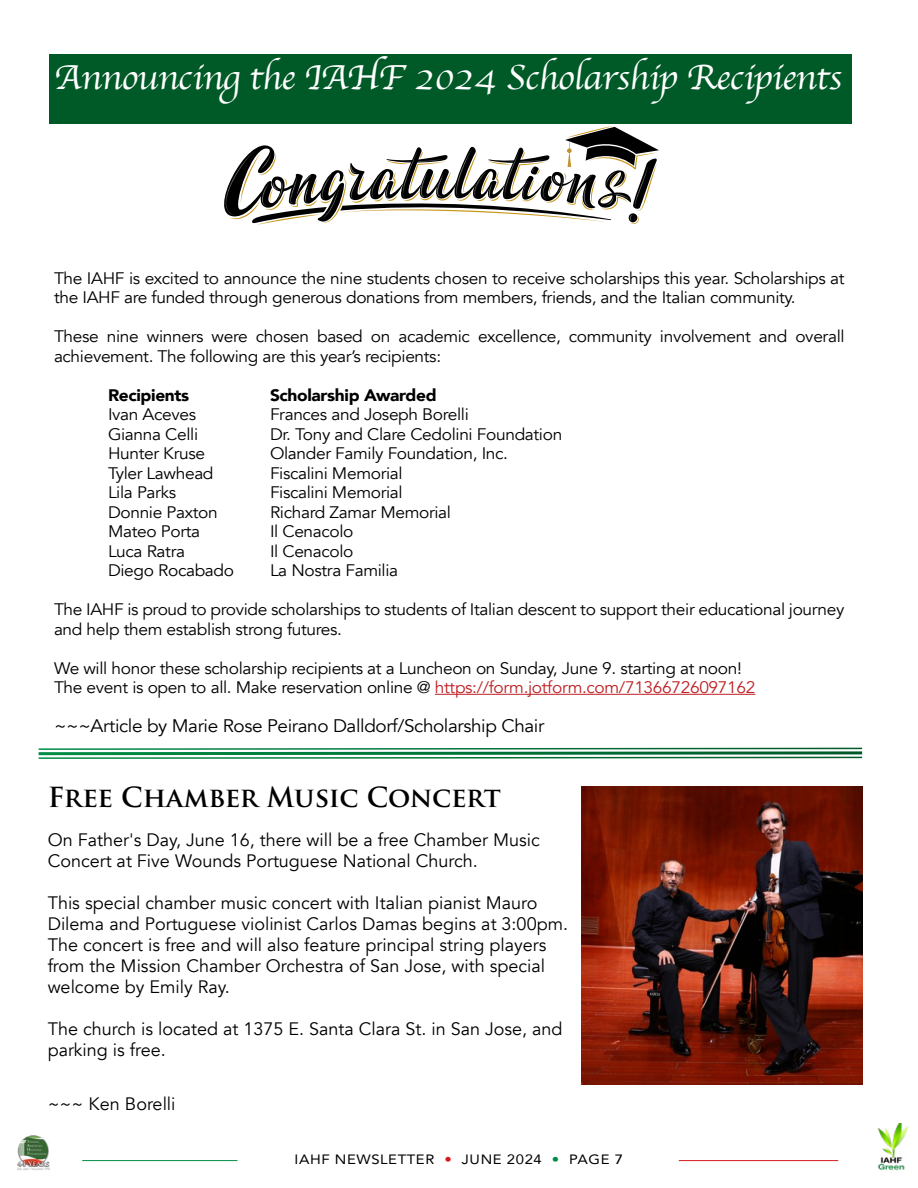
<style>
.page{position:relative;width:918px;height:1188px;background:#fff}
.page>*{position:absolute;margin:0;border:0;box-sizing:border-box;transform-origin:0 0}
.t1{font:36.3px "Apple Chancery";letter-spacing:-.02em;color:#fff;scale:1.04 1}
.t2{font:700 27px "Trajan Pro";letter-spacing:-.01em;color:#000}
.t3{font:18.15px "Avenir";letter-spacing:-.02em;color:#000;scale:1.04 1}
.t4{font:18px/21px "Avenir";color:#000}
.t5{font:16.65px/19.5px "Avenir";letter-spacing:-.02em;color:#000;scale:1.04 1}
.t6{font:900 16.65px "Avenir";letter-spacing:-.02em;color:#000;scale:1.04 1}
.t7{font:13.5px "Avenir";letter-spacing:.04em;color:#000;scale:1.1 1}
.s1{color:#be1f24}
.s2{color:#d71920}
.s3{color:#008c44}
.s4{font-weight:500}
</style>
<div class="page">
<div style="left:49px;top:54px;width:803px;height:69px;background:#005a27"></div>
<hr style="left:435px;top:694px;width:320px;height:1px;background:#be1f24">
<img style="left:581px;top:786px;width:281px;height:298px">
<svg style="left:224px;top:126px;width:435px;height:99px"></svg>
<svg style="left:38px;top:747px;width:825px;height:12px"></svg>
<img style="left:877px;top:1124px;width:32px;height:46px">
<hr style="left:82px;top:1160px;width:155px;height:1px;background:#008c44">
<hr style="left:679px;top:1160px;width:159px;height:1px;background:#d71920">
<img style="left:17px;top:1135px;width:33px;height:36px">
<h1 class="t1" style="left:54px;top:48px;width:759px">Announcing the IAHF 2024 Scholarship Recipients</h1>
<p class="t5" style="left:54px;top:268px;width:762px">The IAHF is excited to announce the nine students chosen to receive scholarships this year. Scholarships at the IAHF are funded through generous donations from members, friends, and the Italian community.</p>
<p class="t5" style="left:54px;top:327px;width:762px">These nine winners were chosen based on academic excellence, community involvement and overall achievement. The following are this year’s recipients:</p>
<p class="t6" style="left:108px;top:380px;width:80px">Recipients</p>
<p class="t6" style="left:270px;top:380px;width:162px">Scholarship Awarded</p>
<p class="t5" style="left:108px;top:405px;width:86px">Ivan Aceves</p>
<p class="t5" style="left:270px;top:405px;width:193px">Frances and Joseph Borelli</p>
<p class="t5" style="left:108px;top:424px;width:88px">Gianna Celli</p>
<p class="t5" style="left:270px;top:424px;width:283px">Dr. Tony and Clare Cedolini Foundation</p>
<p class="t5" style="left:108px;top:444px;width:95px">Hunter Kruse</p>
<p class="t5" style="left:270px;top:444px;width:230px">Olander Family Foundation, Inc.</p>
<p class="t5" style="left:108px;top:463px;width:103px">Tyler Lawhead</p>
<p class="t5" style="left:270px;top:463px;width:129px">Fiscalini Memorial</p>
<p class="t5" style="left:108px;top:483px;width:67px">Lila Parks</p>
<p class="t5" style="left:270px;top:483px;width:129px">Fiscalini Memorial</p>
<p class="t5" style="left:108px;top:502px;width:107px">Donnie Paxton</p>
<p class="t5" style="left:270px;top:502px;width:176px">Richard Zamar Memorial</p>
<p class="t5" style="left:108px;top:522px;width:90px">Mateo Porta</p>
<p class="t5" style="left:270px;top:522px;width:82px">Il Cenacolo</p>
<p class="t5" style="left:108px;top:541px;width:76px">Luca Ratra</p>
<p class="t5" style="left:270px;top:541px;width:82px">Il Cenacolo</p>
<p class="t5" style="left:108px;top:561px;width:123px">Diego Rocabado</p>
<p class="t5" style="left:270px;top:561px;width:125px">La Nostra Familia</p>
<p class="t5" style="left:54px;top:600px;width:762px">The IAHF is proud to provide scholarships to students of Italian descent to support their educational journey and help them establish strong futures.</p>
<p class="t5" style="left:54px;top:658px;width:676px">We will honor these scholarship recipients at a Luncheon on Sunday, June 9. starting at noon!<br>The event is open to all. Make reservation online @ <span class="s1">https://form.jotform.com/71366726097162</span></p>
<p class="t3" style="left:54px;top:715px;width:473px">~~~Article by Marie Rose Peirano Dalldorf/Scholarship Chair</p>
<h2 class="t2" style="left:48px;top:781px;width:455px">Free Chamber Music Concert</h2>
<p class="t4" style="left:48px;top:830px;width:494px">On Father's Day, June 16, there will be a free Chamber Music<br>Concert at Five Wounds Portuguese National Church.</p>
<p class="t4" style="left:48px;top:893px;width:522px">This special chamber music concert with Italian pianist Mauro Dilema and Portuguese violinist Carlos Damas begins at 3:00pm.<br>The concert is free and will also feature principal string players from the Mission Chamber Orchestra of San Jose, with special welcome by Emily Ray.</p>
<p class="t4" style="left:48px;top:1019px;width:516px">The church is located at 1375 E. Santa Clara St. in San Jose, and parking is free.</p>
<p class="t4" style="left:48px;top:1094px;width:129px">~~~ Ken Borelli</p>
<p class="t7" style="left:295px;top:1149px;width:300px">IAHF NEWSLETTER <span class="s2">•</span> JUNE 2024 <span class="s3">•</span> PAGE <span class="s4">7</span></p>
</div>
